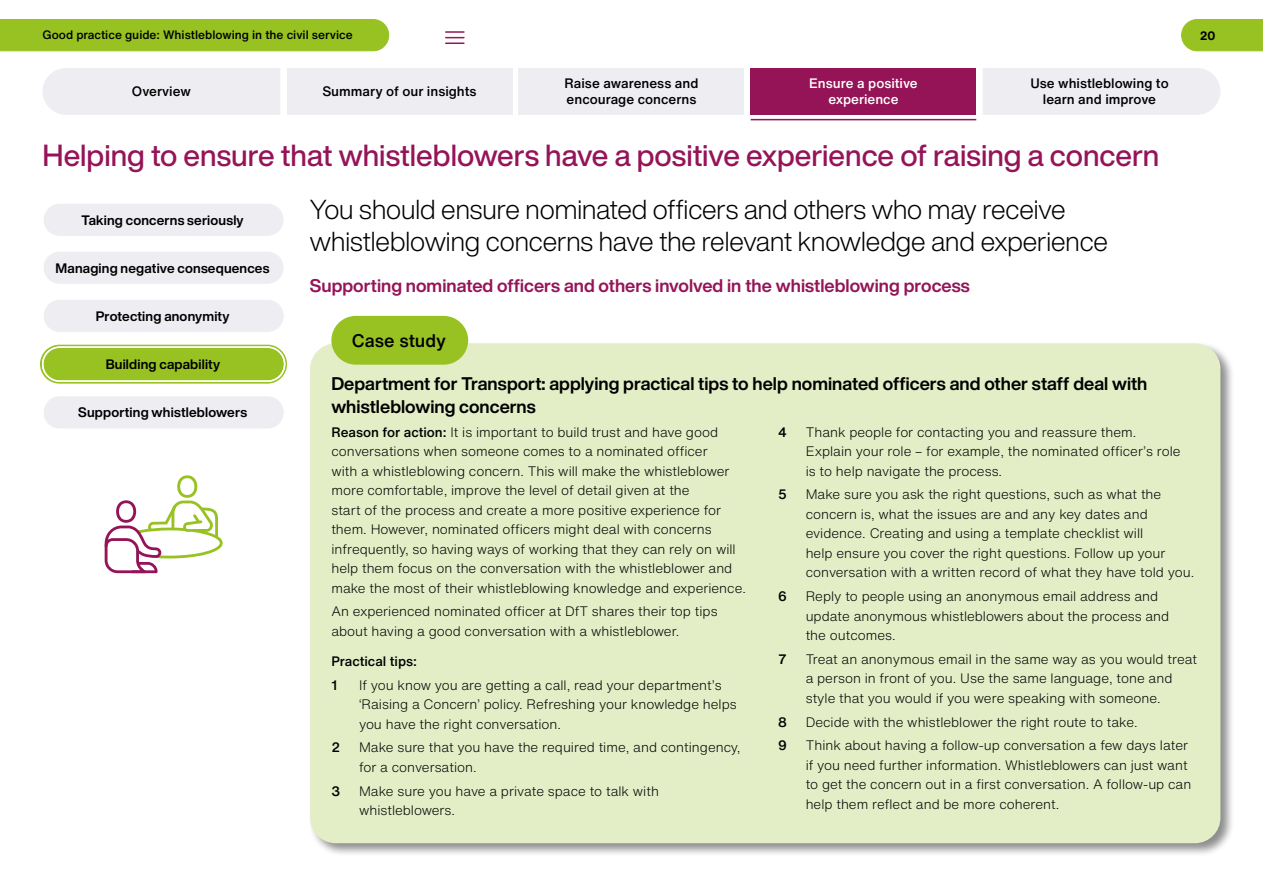
<style>
.page{position:relative;width:1263px;height:893px;background:#fff}
.page>*{position:absolute;margin:0;border:0;box-sizing:border-box;transform-origin:0 0}
.t1{font:500 30px "Helvetica Now Display";color:#951458}
.t2{font:300 27px/31.5px "Helvetica Now Display";color:#000}
.Insights_heading_3_black{font:700 18px/22.5px "Helvetica Now Display";color:#000}
.t3{font:700 18px "Helvetica Now Display";color:#951458}
.Button_black{font:500 18px "Helvetica Now Text";letter-spacing:-.005em;color:#000}
.Insights_body_text{font:300 13.5px/19.5px "Helvetica Now Text";color:#000}
.Insights_body_text-2{font:500 13.5px/16.5px "Helvetica Now Text";color:#000}
.t4{font:700 13.5px "Helvetica Now Display";letter-spacing:.015em;color:#000}
.t5{font:500 13.5px/16.5px "Helvetica Now Text";color:#fff;text-align:center}
.t6{font:500 12px "Helvetica Now Text";color:#000}
.t7{font:700 12px "Helvetica Now Text";color:#000}
.s1{font-weight:500}
</style>
<div class="page">
<div style="left:287px;top:68px;width:225px;height:47px;background:#eeedf2"></div>
<div style="left:519px;top:68px;width:225px;height:47px;background:#eeedf2"></div>
<div style="left:751px;top:68px;width:225px;height:47px;background:#951458"></div>
<hr style="left:751px;top:119px;width:225px;height:1px;background:#951458">
<div style="left:43px;top:68px;width:237px;height:47px;background:#eeedf2"></div>
<div style="left:983px;top:68px;width:237px;height:47px;background:#eeedf2"></div>
<svg style="left:446px;top:31px;width:18px;height:13px"></svg>
<svg style="left:1181px;top:19px;width:82px;height:32px;background:#9cc42b"></svg>
<div style="left:0;top:19px;width:389px;height:32px;background:#98c222"></div>
<div style="left:308px;top:341px;width:926px;height:517px;background:#000;opacity:.45"></div>
<div style="left:310px;top:343px;width:910px;height:500px;background:#e3edc6;border-radius:26px"></div>
<div style="left:331px;top:316px;width:137px;height:49px;background:#98c222;border-radius:24px"></div>
<div style="left:43px;top:299px;width:242px;height:34px;background:#eeedf2;border-radius:17px"></div>
<div style="left:43px;top:251px;width:241px;height:34px;background:#eeedf2;border-radius:17px"></div>
<div style="left:42px;top:250px;width:243px;height:36px;border:2px solid #fff;border-radius:17px"></div>
<div style="left:43px;top:395px;width:242px;height:34px;background:#eeedf2;border-radius:17px"></div>
<svg style="left:40px;top:345px;width:247px;height:39px"></svg>
<div style="left:43px;top:347px;width:242px;height:34px;background:#98c222;border-radius:17px"></div>
<div style="left:43px;top:203px;width:241px;height:34px;background:#eeedf2;border-radius:17px"></div>
<svg style="left:105px;top:475px;width:118px;height:98px"></svg>
<div style="left:42px;top:298px;width:243px;height:36px;border:2px solid #fff;border-radius:17px"></div>
<div style="left:42px;top:346px;width:243px;height:36px;border:2px solid #fff;border-radius:17px"></div>
<div style="left:42px;top:395px;width:243px;height:35px;border:2px solid #fff;border-radius:17px"></div>
<div style="left:42px;top:250px;width:243px;height:35px;border:2px solid #fff;border-radius:17px"></div>
<div style="left:42px;top:202px;width:243px;height:35px;border:2px solid #fff;border-radius:17px"></div>
<p class="t6" style="left:43px;top:26px;width:312px">Good practice guide: Whistleblowing in the civil service</p>
<p class="t7" style="left:1200px;top:27px;width:17px">20</p>
<p class="Insights_body_text-2" style="left:132px;top:83px;width:60px">Overview</p>
<p class="Insights_body_text-2" style="left:1030px;top:75px;width:140px;text-align:center">Use whistleblowing to learn and improve</p>
<p class="Insights_body_text-2" style="left:322px;top:83px;width:156px">Summary of our insights</p>
<p class="Insights_body_text-2" style="left:564px;top:75px;width:136px">Raise awareness and encourage concerns</p>
<p class="t5" style="left:809px;top:75px;width:110px">Ensure a positive experience</p>
<h1 class="t1" style="left:43px;top:135px;width:1118px">Helping to ensure that whistleblowers have a positive experience of raising a concern</h1>
<p class="t4" style="left:81px;top:210px;width:164px">Taking concerns seriously</p>
<p class="t4" style="left:56px;top:258px;width:215px">Managing negative consequences</p>
<p class="t4" style="left:96px;top:307px;width:135px">Protecting anonymity</p>
<p class="t4" style="left:106px;top:355px;width:116px">Building capability</p>
<p class="t4" style="left:78px;top:403px;width:170px">Supporting whistleblowers</p>
<h2 class="t2" style="left:310px;top:193px;width:800px">You should ensure nominated officers and others who may receive whistleblowing concerns have the relevant knowledge and experience</h2>
<h3 class="t3" style="left:310px;top:273px;width:661px">Supporting nominated officers and others involved in the whistleblowing process</h3>
<p class="Button_black" style="left:352px;top:327px;width:96px">Case study</p>
<p class="Insights_heading_3_black" style="left:331px;top:373px;width:818px">Department for Transport: applying practical tips to help nominated officers and other staff deal with whistleblowing concerns</p>
<p class="Insights_body_text" style="left:331px;top:421px;width:416px"><span class="s1">Reason for action:</span> It is important to build trust and have good conversations when someone comes to a nominated officer<br>with a whistleblowing concern. This will make the whistleblower more comfortable, improve the level of detail given at the<br>start of the process and create a more positive experience for them. However, nominated officers might deal with concerns infrequently, so having ways of working that they can rely on will help them focus on the conversation with the whistleblower and make the most of their whistleblowing knowledge and experience.</p>
<p class="Insights_body_text" style="left:331px;top:601px;width:388px">An experienced nominated officer at DfT shares their top tips about having a good conversation with a whistleblower.</p>
<p class="Insights_body_text-2" style="left:331px;top:652px;width:87px">Practical tips:</p>
<p class="Insights_body_text-2" style="left:331px;top:676px;width:8px">1</p>
<p class="Insights_body_text" style="left:359px;top:675px;width:379px">If you know you are getting a call, read your department’s ‘Raising a Concern’ policy. Refreshing your knowledge helps you have the right conversation.</p>
<p class="Insights_body_text-2" style="left:331px;top:739px;width:10px">2</p>
<p class="Insights_body_text" style="left:359px;top:737px;width:383px">Make sure that you have the required time, and contingency, for a conversation.</p>
<p class="Insights_body_text-2" style="left:331px;top:782px;width:10px">3</p>
<p class="Insights_body_text" style="left:359px;top:781px;width:301px">Make sure you have a private space to talk with whistleblowers.</p>
<p class="Insights_body_text-2" style="left:778px;top:423px;width:10px">4</p>
<p class="Insights_body_text" style="left:806px;top:421px;width:376px">Thank people for contacting you and reassure them.<br>Explain your role – for example, the nominated officer’s role is to help navigate the process.</p>
<p class="Insights_body_text-2" style="left:778px;top:486px;width:10px">5</p>
<p class="Insights_body_text" style="left:806px;top:484px;width:390px">Make sure you ask the right questions, such as what the concern is, what the issues are and any key dates and evidence. Creating and using a template checklist will<br>help ensure you cover the right questions. Follow up your conversation with a written record of what they have told you.</p>
<p class="Insights_body_text-2" style="left:778px;top:588px;width:10px">6</p>
<p class="Insights_body_text" style="left:806px;top:586px;width:365px">Reply to people using an anonymous email address and update anonymous whistleblowers about the process and the outcomes.</p>
<p class="Insights_body_text-2" style="left:778px;top:650px;width:10px">7</p>
<p class="Insights_body_text" style="left:806px;top:649px;width:393px">Treat an anonymous email in the same way as you would treat a person in front of you. Use the same language, tone and style that you would if you were speaking with someone.</p>
<p class="Insights_body_text-2" style="left:778px;top:713px;width:10px">8</p>
<p class="Insights_body_text" style="left:806px;top:711px;width:333px">Decide with the whistleblower the right route to take.</p>
<p class="Insights_body_text-2" style="left:778px;top:737px;width:10px">9</p>
<p class="Insights_body_text" style="left:806px;top:735px;width:387px">Think about having a follow-up conversation a few days later if you need further information. Whistleblowers can just want to get the concern out in a first conversation. A follow-up can help them reflect and be more coherent.</p>
</div>
